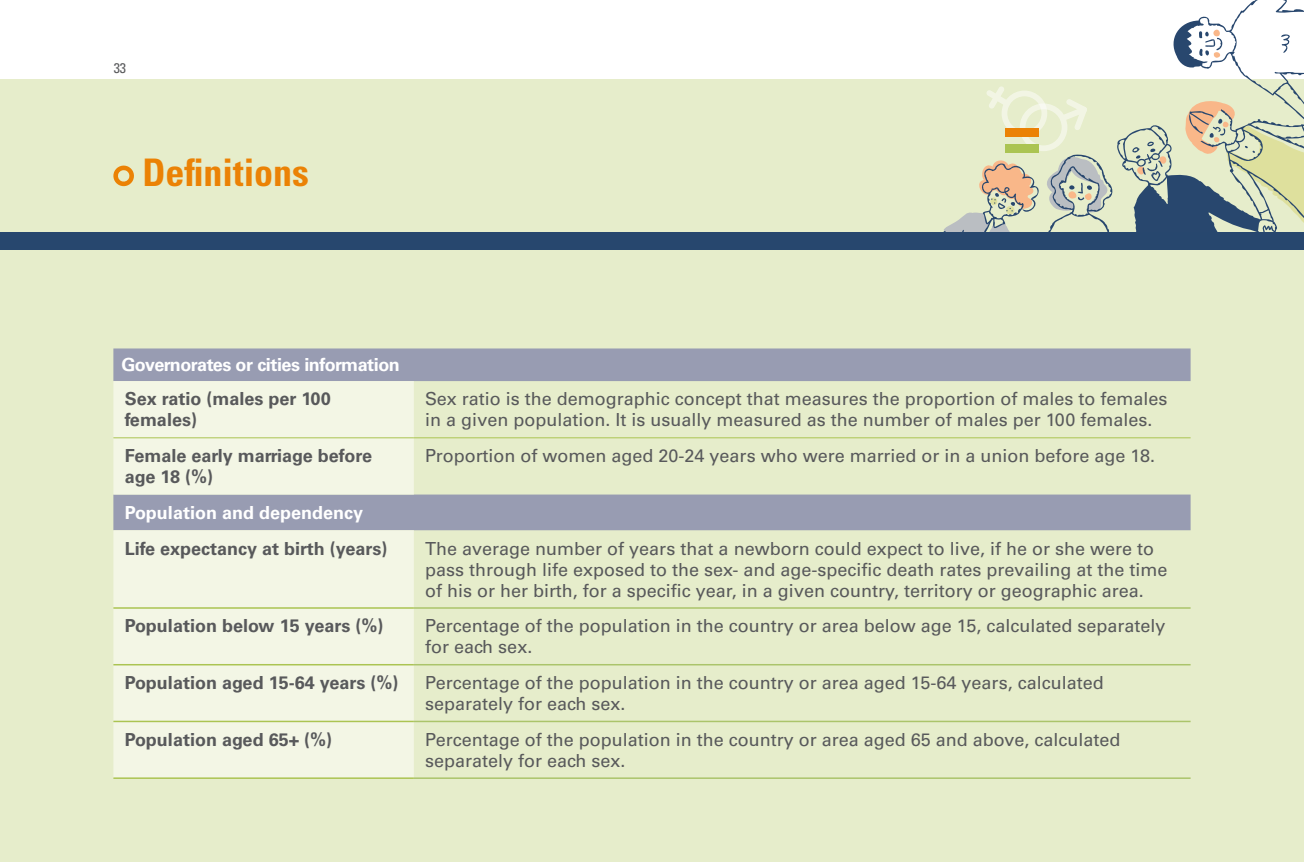
<style>
.page{position:relative;width:1304px;height:862px;background:#fff}
.page>*{position:absolute;margin:0;border:0;box-sizing:border-box;transform-origin:0 0}
.t1{font:700 condensed 38px "Univers";color:#eb8205}
.t2{font:18px/21px "Univers LT Std";color:#58595b}
.t3{font:700 18px/21px "Univers LT Std";color:#58595b}
.t4{font:700 18px "Univers LT Std";letter-spacing:-.025em;color:#fff}
.t5{font:700 18px "Univers LT Std";color:#fff}
.t6{font:condensed 14px "Univers LT Std";color:#58595b}
</style>
<div class="page">
<div style="left:0;top:79px;width:1304px;height:783px;background:#e6edcb"></div>
<svg style="left:113px;top:165px;width:21px;height:22px"></svg>
<svg style="left:113px;top:348px;width:1078px;height:182px"></svg>
<svg style="left:113px;top:381px;width:301px;height:396px;fill:#f3f6e5"></svg>
<hr style="left:414px;top:607px;width:777px;height:2px;background:#abc46b">
<hr style="left:414px;top:664px;width:777px;height:1px;background:#abc46b">
<hr style="left:414px;top:720px;width:777px;height:2px;background:#abc46b">
<hr style="left:414px;top:777px;width:777px;height:2px;background:#abc46b">
<hr style="left:113px;top:607px;width:301px;height:2px;background:#abc452">
<hr style="left:113px;top:664px;width:301px;height:1px;background:#abc452">
<hr style="left:113px;top:720px;width:301px;height:2px;background:#abc452">
<hr style="left:113px;top:777px;width:301px;height:2px;background:#abc452">
<hr style="left:113px;top:437px;width:301px;height:1px;background:#abc452">
<hr style="left:414px;top:437px;width:777px;height:1px;background:#abc452">
<svg style="left:1069px;top:0;width:235px;height:232px"></svg>
<svg style="left:1185px;top:99px;width:119px;height:131px"></svg>
<svg style="left:943px;top:157px;width:165px;height:75px"></svg>
<svg style="left:986px;top:86px;width:101px;height:65px"></svg>
<div style="left:1005px;top:128px;width:34px;height:9px;background:#eb8205"></div>
<div style="left:1005px;top:145px;width:34px;height:8px;background:#abc452"></div>
<div style="left:0;top:232px;width:1304px;height:17px;background:#27476e"></div>
<p class="t6" style="left:114px;top:59px;width:14px">33</p>
<h1 class="t1" style="left:142px;top:149px;width:168px">Definitions</h1>
<p class="t4" style="left:121px;top:354px;width:280px">Governorates or cities information</p>
<p class="t3" style="left:125px;top:389px;width:208px">Sex ratio (males per 100 females)</p>
<p class="t2" style="left:425px;top:389px;width:744px">Sex ratio is the demographic concept that measures the proportion of males to females in a given population. It is usually measured as the number of males per 100 females.</p>
<p class="t3" style="left:125px;top:445px;width:249px">Female early marriage before age 18 (%)</p>
<p class="t2" style="left:425px;top:445px;width:731px">Proportion of women aged 20-24 years who were married or in a union before age 18.</p>
<p class="t5" style="left:125px;top:502px;width:240px">Population and dependency</p>
<p class="t3" style="left:125px;top:538px;width:264px">Life expectancy at birth (years)</p>
<p class="t2" style="left:425px;top:538px;width:744px">The average number of years that a newborn could expect to live, if he or she were to pass through life exposed to the sex- and age-specific death rates prevailing at the time of his or her birth, for a specific year, in a given country, territory or geographic area.</p>
<p class="t3" style="left:125px;top:616px;width:260px">Population below 15 years (%)</p>
<p class="t2" style="left:425px;top:615px;width:742px">Percentage of the population in the country or area below age 15, calculated separately for each sex.</p>
<p class="t3" style="left:125px;top:672px;width:275px">Population aged 15-64 years (%)</p>
<p class="t2" style="left:425px;top:672px;width:680px">Percentage of the population in the country or area aged 15-64 years, calculated separately for each sex.</p>
<p class="t3" style="left:125px;top:729px;width:209px">Population aged 65+ (%)</p>
<p class="t2" style="left:425px;top:729px;width:697px">Percentage of the population in the country or area aged 65 and above, calculated separately for each sex.</p>
</div>
